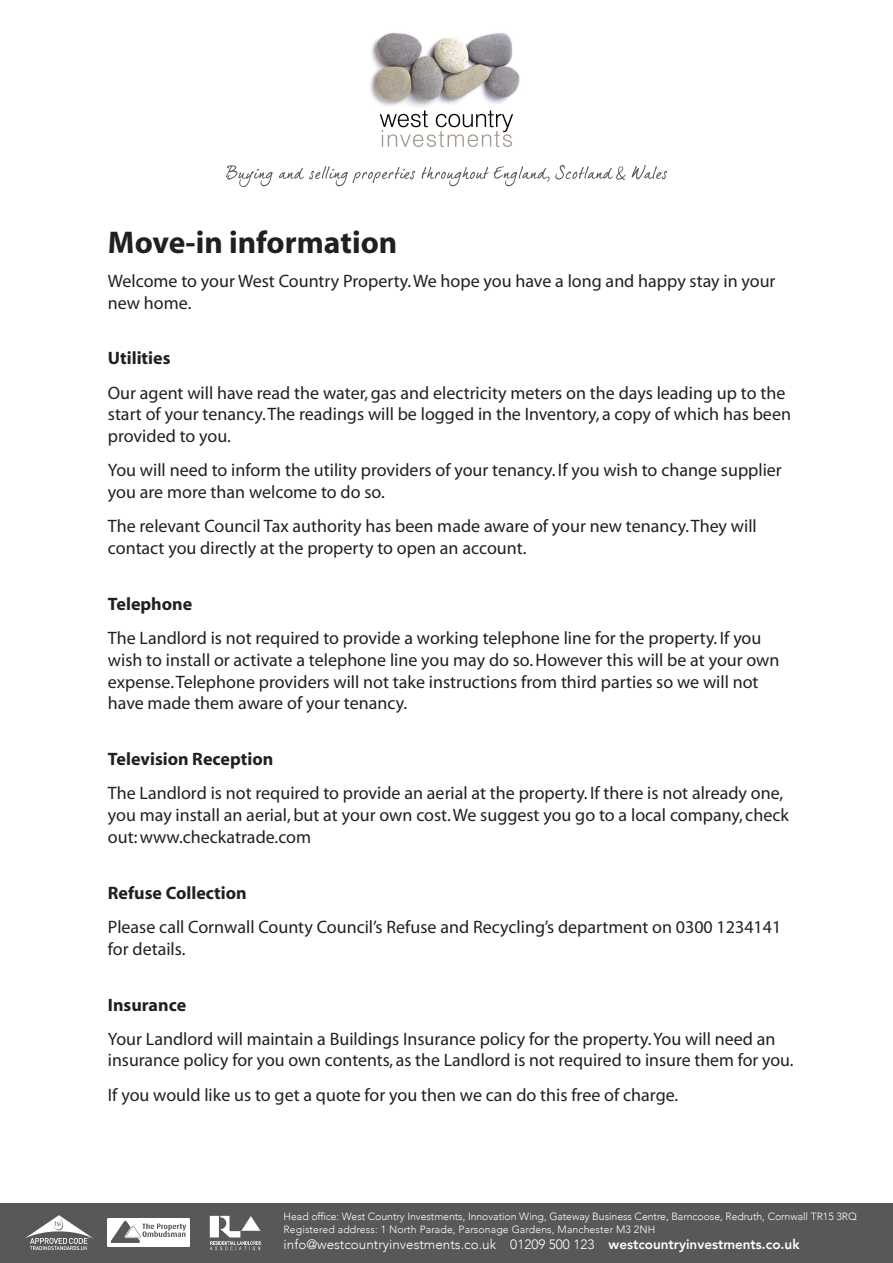
<style>
.page{position:relative;width:893px;height:1263px;background:#fff}
.page>*{position:absolute;margin:0;border:0;box-sizing:border-box;transform-origin:0 0}
.t1{font:31.5px "Myriad MM 700 600";color:#231f20}
.t2{font:18px/21.6px "Myriad MM 400 600";color:#231f20}
.t3{font:18px "Myriad MM 700 600";color:#231f20}
.t4{font:300 13.5px "Avenir";color:#fff}
.t5{font:300 10.5px "Avenir";letter-spacing:-.005em;color:#fff}
.s1{font-weight:800}
</style>
<div class="page">
<svg style="left:226px;top:165px;width:441px;height:22px"></svg>
<img style="left:370px;top:33px;width:150px;height:74px">
<svg style="left:380px;top:111px;width:133px;height:36px"></svg>
<div style="left:0;top:1203px;width:893px;height:60px;background:#57585a"></div>
<img style="left:108px;top:1218px;width:82px;height:29px">
<img style="left:26px;top:1215px;width:67px;height:35px">
<img style="left:209px;top:1215px;width:53px;height:36px">
<p class="t1" style="left:108px;top:227px;width:291px">Move-in information</p>
<p class="t2" style="left:108px;top:271px;width:669px">Welcome to your West Country Property. We hope you have a long and happy stay in your new home.</p>
<p class="t3" style="left:108px;top:350px;width:64px">Utilities</p>
<p class="t2" style="left:108px;top:383px;width:685px">Our agent will have read the water, gas and electricity meters on the days leading up to the start of your tenancy. The readings will be logged in the Inventory, a copy of which has been provided to you.</p>
<p class="t2" style="left:108px;top:460px;width:675px">You will need to inform the utility providers of your tenancy. If you wish to change supplier you are more than welcome to do so.</p>
<p class="t2" style="left:108px;top:516px;width:650px">The relevant Council Tax authority has been made aware of your new tenancy. They will contact you directly at the property to open an account.</p>
<p class="t3" style="left:108px;top:595px;width:86px">Telephone</p>
<p class="t2" style="left:108px;top:628px;width:673px">The Landlord is not required to provide a working telephone line for the property. If you wish to install or activate a telephone line you may do so. However this will be at your own expense. Telephone providers will not take instructions from third parties so we will not have made them aware of your tenancy.</p>
<p class="t3" style="left:108px;top:750px;width:167px">Television Reception</p>
<p class="t2" style="left:108px;top:783px;width:682px">The Landlord is not required to provide an aerial at the property. If there is not already one, you may install an aerial, but at your own cost. We suggest you go to a local company, check out: www.checkatrade.com</p>
<p class="t3" style="left:108px;top:884px;width:140px">Refuse Collection</p>
<p class="t2" style="left:108px;top:917px;width:675px">Please call Cornwall County Council’s Refuse and Recycling’s department on 0300 1234141 for details.</p>
<p class="t3" style="left:108px;top:996px;width:80px">Insurance</p>
<p class="t2" style="left:108px;top:1029px;width:687px">Your Landlord will maintain a Buildings Insurance policy for the property. You will need an insurance policy for you own contents, as the Landlord is not required to insure them for you.</p>
<p class="t2" style="left:108px;top:1085px;width:572px">If you would like us to get a quote for you then we can do this free of charge.</p>
<p class="t5" style="left:284px;top:1210px;width:575px">Head office: West Country Investments, Innovation Wing, Gateway Business Centre, Barncoose, Redruth, Cornwall TR15 3RQ</p>
<p class="t5" style="left:284px;top:1223px;width:373px">Registered address: 1 North Parade, Parsonage Gardens, Manchester M3 2NH</p>
<p class="t4" style="left:284px;top:1236px;width:517px">info@westcountryinvestments.co.uk 01209 500 123 <span class="s1">westcountryinvestments.co.uk</span></p>
</div>
